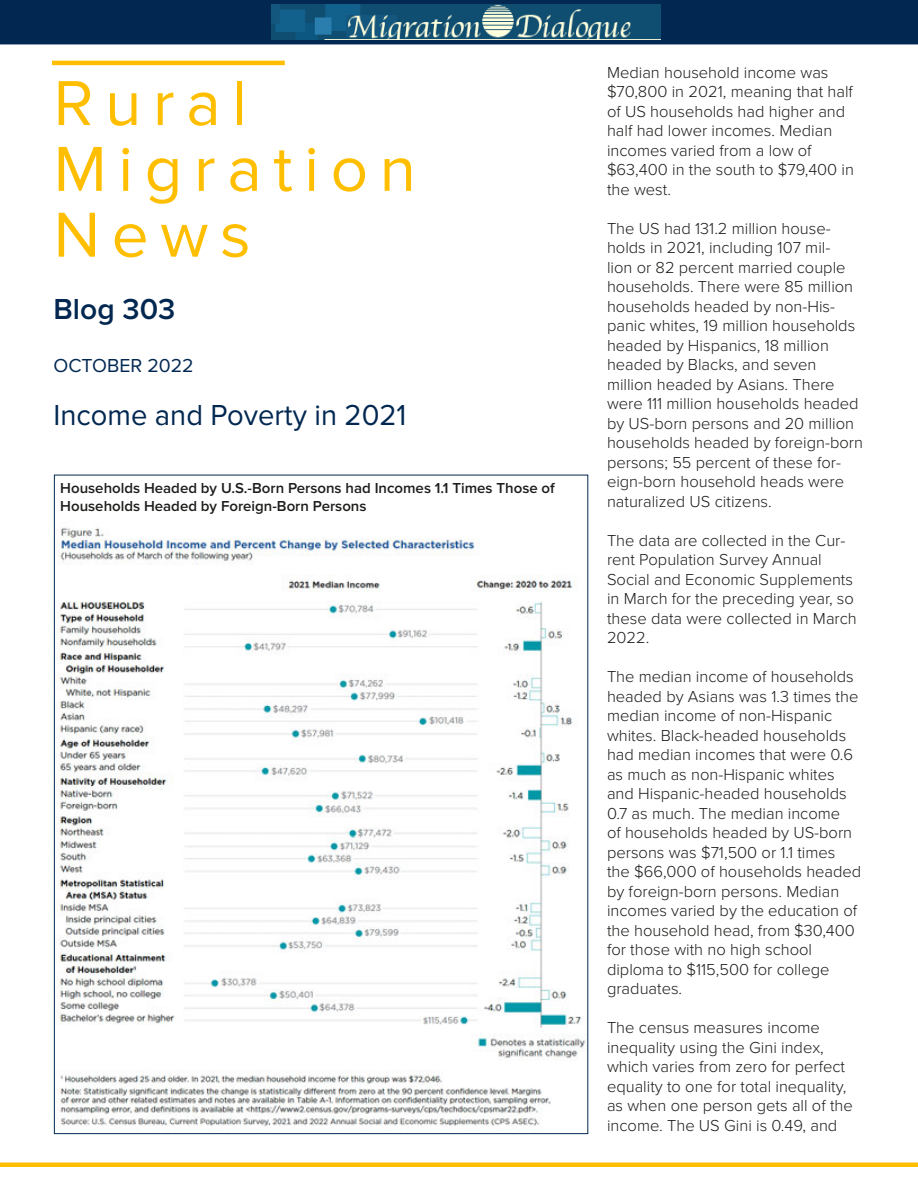
<style>
.page{position:relative;width:918px;height:1188px;background:#fff}
.page>*{position:absolute;margin:0;border:0;box-sizing:border-box;transform-origin:0 0}
.Magazine_Title{font:65.85px "Proxima Nova";letter-spacing:.175em;color:#ffbf00}
.Magazine_Title_Sub{font:30px "Proxima Nova";color:#022851}
.Magazine_Title_Sub-2{font:600 30px "Proxima Nova";color:#022851}
.Number_-_Issue_-_Pri{font:19.5px "Proxima Nova";color:#022851}
.Body_Text{font:300 16.5px/19.5px "Proxima Nova";color:#1d1d1b}
.Article_Body__Palati{font:600 15px/18px "Proxima Nova";color:#1d1d1b}
</style>
<div class="page">
<div style="left:0;top:0;width:918px;height:44px;background:#022851"></div>
<hr style="left:52px;top:61px;width:233px;height:4px;background:#ffbf00">
<div style="left:0;top:1162px;width:918px;height:5px;background:#ffbf00"></div>
<img style="left:272px;top:5px;width:389px;height:35px">
<img style="left:54px;top:527px;width:532px;height:608px">
<p class="Magazine_Title" style="left:54px;top:65px;width:195px">Rural</p>
<p class="Magazine_Title" style="left:54px;top:131px;width:364px">Migration</p>
<p class="Magazine_Title" style="left:54px;top:197px;width:199px">News</p>
<p class="Magazine_Title_Sub-2" style="left:54px;top:292px;width:123px">Blog 303</p>
<p class="Number_-_Issue_-_Pri" style="left:54px;top:354px;width:142px">OCTOBER 2022</p>
<p class="Magazine_Title_Sub" style="left:54px;top:397px;width:354px">Income and Poverty in 2021</p>
<p class="Article_Body__Palati" style="left:60px;top:479px;width:496px">Households Headed by U.S.-Born Persons had Incomes 1.1 Times Those of<br>Households Headed by Foreign-Born Persons</p>
<p class="Body_Text" style="left:607px;top:63px;width:249px">Median household income was $70,800 in 2021, meaning that half of US households had higher and half had lower incomes. Median incomes varied from a low of $63,400 in the south to $79,400 in the west.</p>
<p class="Body_Text" style="left:607px;top:219px;width:257px">The US had 131.2 million house&shy;holds in 2021, including 107 mil-<br>lion or 82 percent married couple households. There were 85 million households headed by non-His&shy;panic whites, 19 million households headed by Hispanics, 18 million headed by Blacks, and seven million headed by Asians. There were 111 million households headed by US-born persons and 20 million households headed by foreign-born persons; 55 percent of these for&shy;eign-born household heads were naturalized US citizens.</p>
<p class="Body_Text" style="left:607px;top:531px;width:251px">The data are collected in the Cur&shy;rent Population Survey Annual<br>Social and Economic Supplements in March for the preceding year, so these data were collected in March<br>2022.</p>
<p class="Body_Text" style="left:607px;top:668px;width:256px">The median income of households headed by Asians was 1.3 times the median income of non-Hispanic whites. Black-headed households had median incomes that were 0.6 as much as non-Hispanic whites and Hispanic-headed households<br>0.7 as much. The median income<br>of households headed by US-born persons was $71,500 or 1.1 times the $66,000 of households headed by foreign-born persons. Median incomes varied by the education of the household head, from $30,400 for those with no high school diploma to $115,500 for college graduates.</p>
<p class="Body_Text" style="left:607px;top:1019px;width:247px">The census measures income inequality using the Gini index, which varies from zero for perfect equality to one for total inequality, as when one person gets all of the income. The US Gini is 0.49, and</p>
</div>
